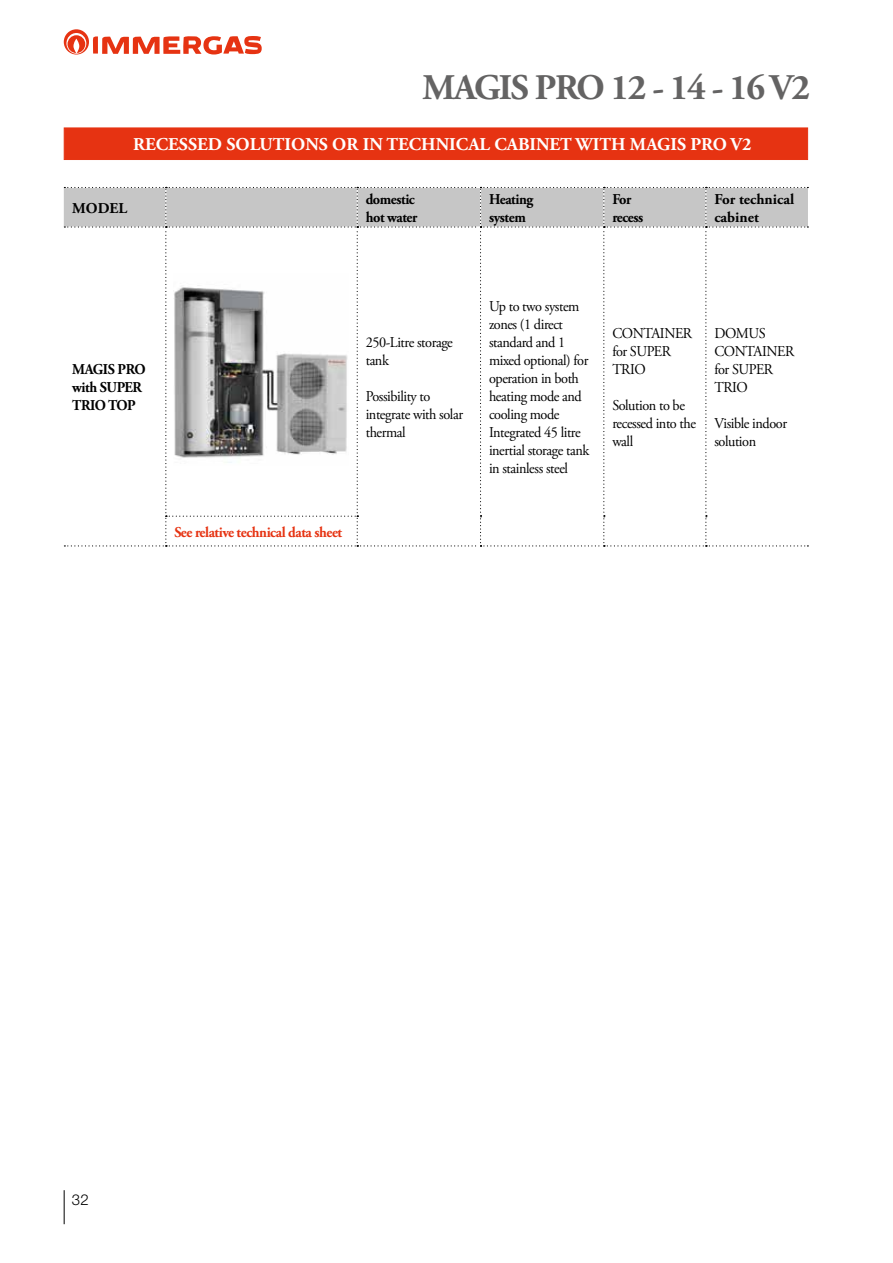
<style>
.page{position:relative;width:893px;height:1263px;background:#fff}
.page>*{position:absolute;margin:0;border:0;box-sizing:border-box;transform-origin:0 0}
.t1{font:700 36px "Adobe Garamond Pro";letter-spacing:-.04em;color:#646363}
.t2{font:700 18px "Adobe Garamond Pro";color:#fff}
.t3{font:15px/18px "Adobe Garamond Pro";letter-spacing:-.03em;color:#000;scale:.95 1}
.t4{font:700 15px/18px "Adobe Garamond Pro";letter-spacing:-.03em;color:#000;scale:.95 1}
.t5{font:700 15px "Adobe Garamond Pro";letter-spacing:-.03em;color:#e63312;scale:.95 1}
.t6{font:700 15px/18px "Adobe Garamond Pro";color:#000}
.t7{font:700 15px "Adobe Garamond Pro";letter-spacing:-.03em;color:#000}
.t8{font:300 15px "Helvetica Neue LT Std";color:#000}
</style>
<div class="page">
<svg style="left:64px;top:29px;width:198px;height:26px"></svg>
<hr style="left:64px;top:1190px;width:1px;height:34px;background:#000">
<div style="left:64px;top:128px;width:744px;height:32px;background:#e63312"></div>
<svg style="left:64px;top:187px;width:744px;height:359px"></svg>
<img style="left:173px;top:273px;width:176px;height:192px">
<h1 class="t1" style="left:423px;top:67px;width:389px">MAGIS PRO 12 - 14 - 16 V2</h1>
<p class="t2" style="left:133px;top:134px;width:620px">RECESSED SOLUTIONS OR IN TECHNICAL CABINET WITH MAGIS PRO V2</p>
<p class="t7" style="left:72px;top:199px;width:57px">MODEL</p>
<p class="t4" style="left:366px;top:190px;width:56px">domestic hot water</p>
<p class="t4" style="left:489px;top:190px;width:48px">Heating system</p>
<p class="t4" style="left:612px;top:190px;width:34px">For recess</p>
<p class="t6" style="left:714px;top:190px;width:81px">For technical cabinet</p>
<p class="t4" style="left:72px;top:360px;width:79px">MAGIS PRO with SUPER<br>TRIO TOP</p>
<p class="t3" style="left:366px;top:334px;width:93px">250-Litre storage tank</p>
<p class="t3" style="left:366px;top:388px;width:104px">Possibility to integrate with solar thermal</p>
<p class="t5" style="left:174px;top:523px;width:178px">See relative technical data sheet</p>
<p class="t3" style="left:489px;top:298px;width:107px">Up to two system zones (1 direct standard and 1 mixed optional) for operation in both heating mode and cooling mode<br>Integrated 45 litre inertial storage tank in stainless steel</p>
<p class="t3" style="left:612px;top:325px;width:86px">CONTAINER for SUPER<br>TRIO</p>
<p class="t3" style="left:612px;top:397px;width:90px">Solution to be recessed into the wall</p>
<p class="t3" style="left:714px;top:325px;width:86px">DOMUS<br>CONTAINER for SUPER<br>TRIO</p>
<p class="t3" style="left:714px;top:415px;width:78px">Visible indoor solution</p>
<p class="t8" style="left:72px;top:1190px;width:18px">32</p>
</div>
